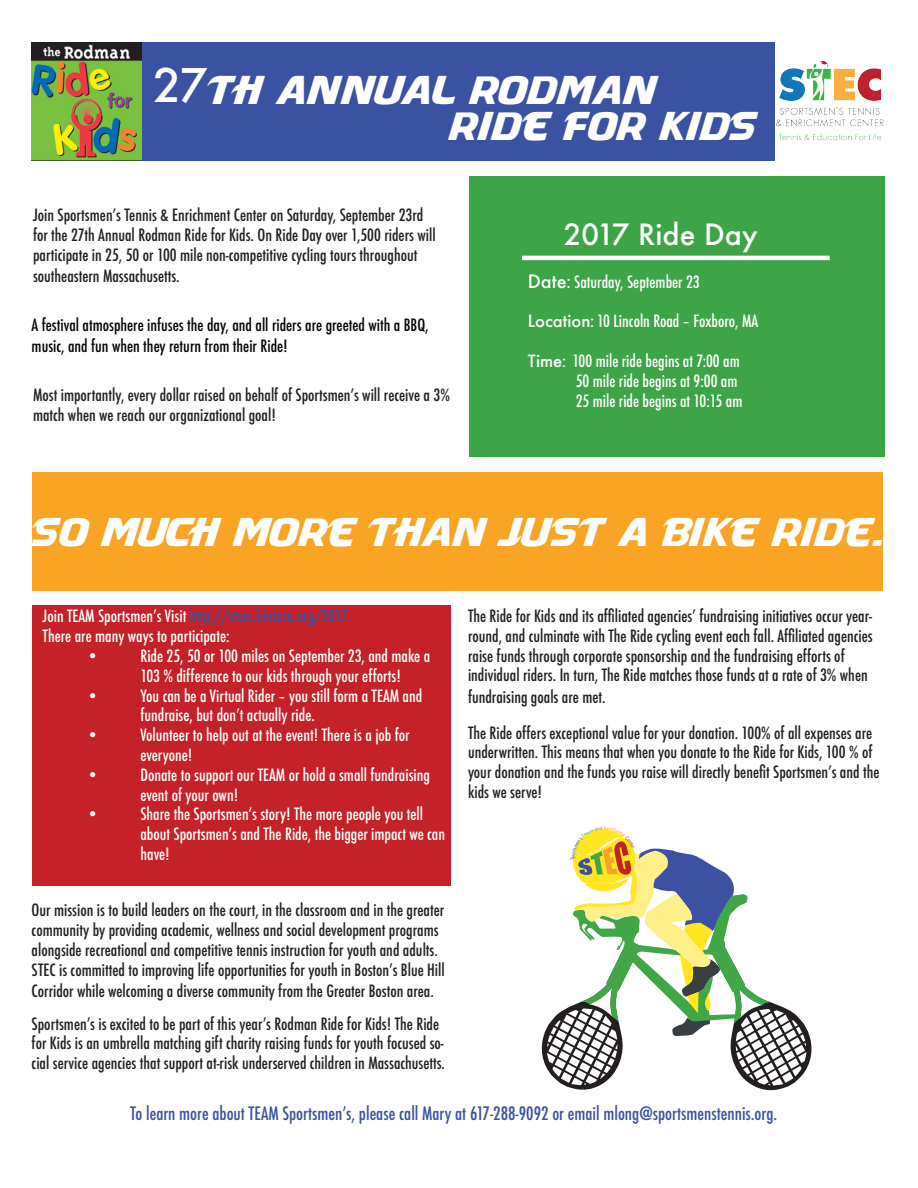
<style>
.page{position:relative;width:918px;height:1188px;background:#fff}
.page>*{position:absolute;margin:0;border:0;box-sizing:border-box;transform-origin:0 0}
.t1{font:37.5px "Masque";color:#fff}
.t2{font:500 28.5px "Futura";color:#fff}
.t3{font:500 condensed 18px "Futura";color:#3c52a3}
.t4{font:500 condensed 16.5px/19.8px "Futura";color:#231f20}
.t5{font:500 condensed 16.5px/19.8px "Futura";color:#fff}
.t6{font:500 condensed 16.5px/21.6px "Futura";color:#040503}
.t7{font:500 condensed 16.5px "Futura";color:#3b51a3}
.s1{font-family:"Futura";font-weight:500;font-size:45px}
.s2{font-stretch:normal;font-size:18px}
.s3{font-size:18px}
.s4{font-stretch:normal}
.s5{color:#fff}
</style>
<div class="page">
<div style="left:32px;top:42px;width:853px;height:118px;background:#3b52a3"></div>
<div style="left:469px;top:177px;width:415px;height:280px;background:#3da447"></div>
<div style="left:32px;top:473px;width:851px;height:118px;background:#f9a424"></div>
<div style="left:32px;top:606px;width:419px;height:280px;background:#c42128"></div>
<hr style="left:522px;top:256px;width:308px;height:4px;background:#fff">
<img style="left:32px;top:42px;width:109px;height:118px">
<div style="left:775px;top:39px;width:123px;height:124px;background:#fff"></div>
<img style="left:776px;top:61px;width:108px;height:80px">
<svg style="left:541px;top:828px;width:271px;height:263px"></svg>
<p class="t1" style="left:153px;top:67px;width:505px"><span class="s1">27</span>TH ANNUAL RODMAN</p>
<p class="t1" style="left:448px;top:103px;width:309px">RIDE FOR KIDS</p>
<p class="t4" style="left:33px;top:205px;width:404px">Join Sportsmen’s Tennis &amp; Enrichment Center on Saturday, September 23rd for the 27th Annual Rodman Ride for Kids. On Ride Day over 1,500 riders will participate in 25, 50 or 100 mile non-competitive cycling tours throughout</p>
<p class="t4" style="left:33px;top:266px;width:148px">southeastern Massachusetts.</p>
<p class="t6" style="left:32px;top:314px;width:399px">A festival atmosphere infuses the day, and all riders are greeted with a BBQ, music, and fun when they return from their Ride!</p>
<p class="t4" style="left:33px;top:385px;width:418px">Most importantly, every dollar raised on behalf of Sportsmen’s will receive a 3% match when we reach our organizational goal!</p>
<p class="t2" style="left:564px;top:215px;width:195px">2017 Ride Day</p>
<p class="t5" style="left:528px;top:272px;width:173px"><span class="s2">Date</span><span class="s3">:</span> Saturday, September 23</p>
<p class="t5" style="left:528px;top:312px;width:232px"><span class="s4">Location</span>: 10 Lincoln Road – Foxboro, MA</p>
<p class="t5" style="left:528px;top:351px;width:213px"><span class="s4">Time</span>: 100 mile ride begins at 7:00 am</p>
<p class="t5" style="left:576px;top:371px;width:163px">50 mile ride begins at 9:00 am</p>
<p class="t5" style="left:576px;top:391px;width:168px">25 mile ride begins at 10:15 am</p>
<p class="t1" style="left:32px;top:509px;width:851px">SO MUCH MORE THAN JUST A BIKE RIDE.</p>
<p class="t7" style="left:43px;top:606px;width:306px"><span class="s5">Join TEAM Sportsmen’s Visit</span> http://stsec.kintera.org/2017</p>
<p class="t5" style="left:43px;top:626px;width:188px">There are many ways to participate:</p>
<p class="t5" style="left:86px;top:646px;width:14px">•</p>
<p class="t5" style="left:140px;top:646px;width:291px">Ride 25, 50 or 100 miles on September 23, and make a<br>103 % difference to our kids through your efforts!</p>
<p class="t5" style="left:86px;top:686px;width:14px">•</p>
<p class="t5" style="left:140px;top:686px;width:283px">You can be a Virtual Rider – you still form a TEAM and fundraise, but don’t actually ride.</p>
<p class="t5" style="left:86px;top:725px;width:14px">•</p>
<p class="t5" style="left:140px;top:725px;width:271px">Volunteer to help out at the event! There is a job for</p>
<p class="t5" style="left:140px;top:745px;width:54px">everyone!</p>
<p class="t5" style="left:86px;top:765px;width:14px">•</p>
<p class="t5" style="left:140px;top:765px;width:291px">Donate to support our TEAM or hold a small fundraising event of your own!</p>
<p class="t5" style="left:86px;top:804px;width:14px">•</p>
<p class="t5" style="left:140px;top:804px;width:306px">Share the Sportsmen’s story! The more people you tell about Sportsmen’s and The Ride, the bigger impact we can have!</p>
<p class="t4" style="left:32px;top:900px;width:415px">Our mission is to build leaders on the court, in the classroom and in the greater community by providing academic, wellness and social development programs alongside recreational and competitive tennis instruction for youth and adults.<br>STEC is committed to improving life opportunities for youth in Boston’s Blue Hill</p>
<p class="t4" style="left:32px;top:981px;width:404px">Corridor while welcoming a diverse community from the Greater Boston area.</p>
<p class="t4" style="left:32px;top:1014px;width:415px">Sportsmen’s is excited to be part of this year’s Rodman Ride for Kids! The Ride for Kids is an umbrella matching gift charity raising funds for youth focused so&shy;cial service agencies that support at-risk underserved children in Massachusetts.</p>
<p class="t4" style="left:468px;top:606px;width:406px">The Ride for Kids and its affiliated agencies’ fundraising initiatives occur year&shy;round, and culminate with The Ride cycling event each fall. Affiliated agencies raise funds through corporate sponsorship and the fundraising efforts of individual riders. In turn, The Ride matches those funds at a rate of 3% when</p>
<p class="t4" style="left:468px;top:687px;width:139px">fundraising goals are met.</p>
<p class="t4" style="left:468px;top:723px;width:413px">The Ride offers exceptional value for your donation. 100% of all expenses are underwritten. This means that when you donate to the Ride for Kids, 100 % of your donation and the funds you raise will directly benefit Sportsmen’s and the kids we serve!</p>
<p class="t3" style="left:130px;top:1102px;width:649px">To learn more about TEAM Sportsmen’s, please call Mary at 617-288-9092 or email mlong@sportsmenstennis.org.</p>
</div>
